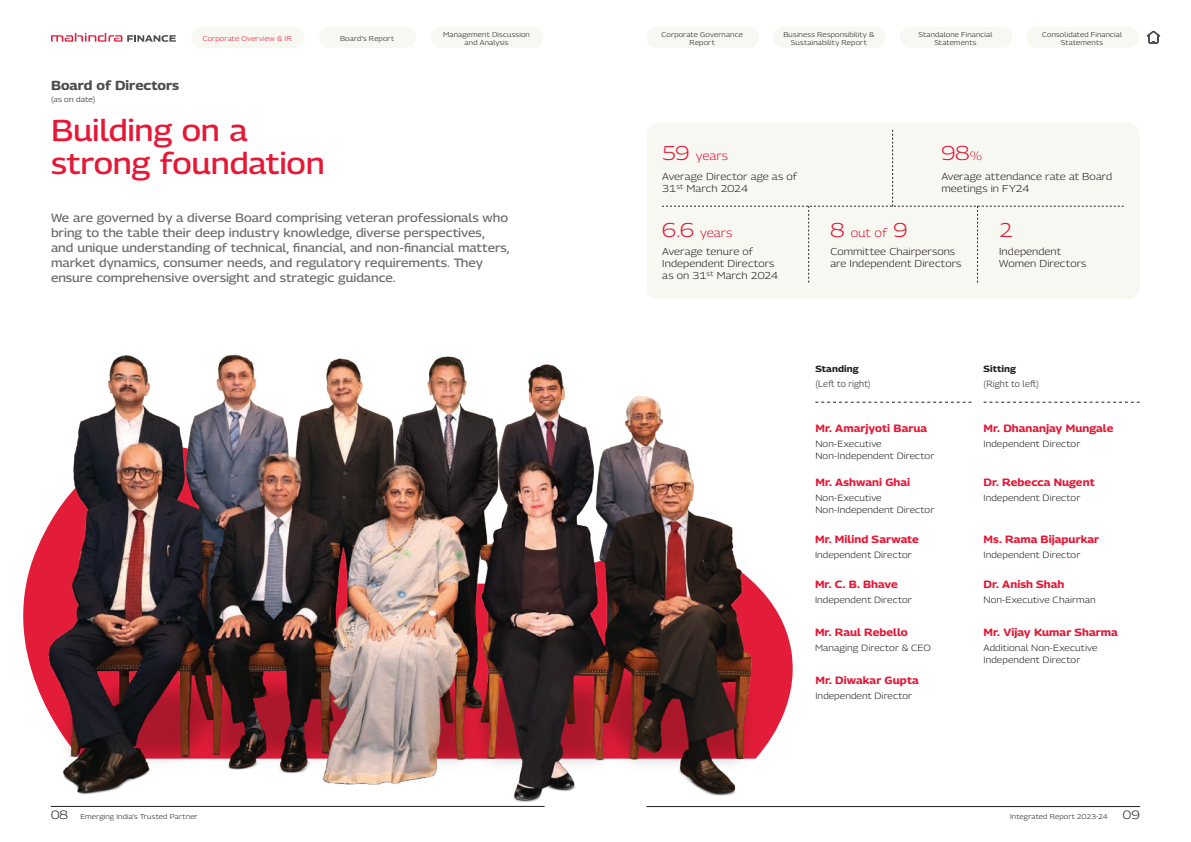
<style>
.page{position:relative;width:1191px;height:842px;background:#fff}
.page>*{position:absolute;margin:0;border:0;box-sizing:border-box;transform-origin:0 0}
.Headline__Level_1{font:500 30px/33px "Georama Semi Expanded";letter-spacing:-.01em;color:#e51836}
.Call_Out_03{font:300 20px "Georama Semi Expanded";color:#e51836}
.Chapter_Title{font:700 13px "Georama Semi Expanded";color:#4b4c4d}
.Intro_01__Quote__left_align{font:500 12px/15px "Georama Semi Expanded";letter-spacing:-.005em;color:#6c6d70}
.Call_Out_03-2{font:300 12px "Georama Semi Expanded";letter-spacing:-.005em;color:#e51836}
.t1{font:300 12px "Georama Semi Expanded";color:#231f20}
.Name{font:700 10.5px "Georama Semi Expanded";letter-spacing:.005em;color:#e51836}
.Call_Out_Copy{font:300 10px/12px "Georama Semi Expanded";color:#231f20}
.Designation{font:300 9px/12px "Georama Semi Expanded";letter-spacing:.01em;color:#231f20}
.Body_Head_05{font:9px "Georama Semi Expanded";letter-spacing:.01em;color:#57585a;scale:.9 1}
.Body_Head_02{font:700 9px "Georama Semi Expanded";letter-spacing:.015em;color:#231f20}
.Footnote__Picture_Caption__Description{font:300 7.5px "Georama Semi Expanded";letter-spacing:.01em;color:#231f20}
.t2{font:300 7px/8.4px "Georama Semi Expanded";letter-spacing:.02em;color:#231f20;text-align:center}
.t3{font:300 7px "Georama Semi Expanded";letter-spacing:.02em;color:#e51836}
.s1{font-size:20px}
.s2{font-size:12px}
</style>
<div class="page">
<svg style="left:23px;top:549px;width:770px;height:173px"></svg>
<div style="left:646px;top:123px;width:493px;height:176px;background:#f8f8f3;border-radius:12px"></div>
<svg style="left:662px;top:130px;width:461px;height:153px"></svg>
<img style="left:37px;top:354px;width:743px;height:452px">
<svg style="left:815px;top:402px;width:156px;height:1px"></svg>
<svg style="left:983px;top:402px;width:156px;height:1px"></svg>
<svg style="left:51px;top:33px;width:125px;height:9px"></svg>
<hr style="left:646px;top:806px;width:493px;height:1px;background:#231f20">
<hr style="left:51px;top:806px;width:493px;height:1px;background:#231f20">
<div style="left:192px;top:27px;width:112px;height:21px;background:#f8f8f3;border-radius:11px"></div>
<div style="left:646px;top:27px;width:113px;height:21px;background:#f8f8f3;border-radius:11px"></div>
<div style="left:319px;top:27px;width:97px;height:21px;background:#f8f8f3;border-radius:11px"></div>
<div style="left:431px;top:27px;width:112px;height:21px;background:#f8f8f3;border-radius:11px"></div>
<div style="left:900px;top:27px;width:112px;height:21px;background:#f8f8f3;border-radius:11px"></div>
<div style="left:773px;top:27px;width:112px;height:21px;background:#f8f8f3;border-radius:11px"></div>
<div style="left:1026px;top:27px;width:113px;height:21px;background:#f8f8f3;border-radius:11px"></div>
<svg style="left:1147px;top:31px;width:12px;height:12px"></svg>
<p class="t2" style="left:340px;top:34px;width:56px">Board’s Report</p>
<p class="t2" style="left:443px;top:30px;width:88px">Management Discussion and Analysis</p>
<p class="t2" style="left:918px;top:30px;width:75px">Standalone Financial<br>Statements</p>
<p class="t2" style="left:783px;top:30px;width:92px">Business Responsibility &amp;<br>Sustainability Report</p>
<p class="t2" style="left:1042px;top:30px;width:81px">Consolidated Financial<br>Statements</p>
<p class="t3" style="left:203px;top:33px;width:90px">Corporate Overview &amp; IR</p>
<p class="t2" style="left:661px;top:30px;width:83px">Corporate Governance<br>Report</p>
<p class="Chapter_Title" style="left:51px;top:76px;width:130px">Board of Directors</p>
<p class="Footnote__Picture_Caption__Description" style="left:51px;top:94px;width:46px">(as on date)</p>
<p class="Headline__Level_1" style="left:51px;top:113px;width:275px">Building on a strong foundation</p>
<p class="Intro_01__Quote__left_align" style="left:51px;top:210px;width:460px">We are governed by a diverse Board comprising veteran professionals who bring to the table their deep industry knowledge, diverse perspectives, and unique understanding of technical, financial, and non-financial matters, market dynamics, consumer needs, and regulatory requirements. They ensure comprehensive oversight and strategic guidance.</p>
<p class="Call_Out_03-2" style="left:662px;top:147px;width:67px"><span class="s1">59</span> years</p>
<p class="Call_Out_Copy" style="left:662px;top:170px;width:136px">Average Director age as of<br>31<sup>st</sup> March 2024</p>
<p class="Call_Out_03-2" style="left:662px;top:224px;width:72px"><span class="s1">6.6</span> years</p>
<p class="Call_Out_Copy" style="left:662px;top:245px;width:117px">Average tenure of<br>Independent Directors as on 31<sup>st</sup> March 2024</p>
<p class="Call_Out_03" style="left:941px;top:139px;width:42px">98<span class="s2">%</span></p>
<p class="Call_Out_Copy" style="left:941px;top:170px;width:172px">Average attendance rate at Board meetings in FY24</p>
<p class="Call_Out_03-2" style="left:830px;top:224px;width:78px"><span class="s1">8</span> out of <span class="s1">9</span></p>
<p class="Call_Out_Copy" style="left:830px;top:245px;width:133px">Committee Chairpersons are Independent Directors</p>
<p class="Call_Out_03" style="left:999px;top:215px;width:15px">2</p>
<p class="Call_Out_Copy" style="left:999px;top:245px;width:89px">Independent<br>Women Directors</p>
<p class="Body_Head_02" style="left:815px;top:362px;width:45px">Standing</p>
<p class="Body_Head_02" style="left:983px;top:362px;width:34px">Sitting</p>
<p class="Body_Head_05" style="left:815px;top:377px;width:63px">(Left to right)</p>
<p class="Body_Head_05" style="left:983px;top:377px;width:63px">(Right to left)</p>
<p class="Name" style="left:815px;top:421px;width:113px">Mr. Amarjyoti Barua</p>
<p class="Designation" style="left:815px;top:438px;width:120px">Non-Executive<br>Non-Independent Director</p>
<p class="Name" style="left:983px;top:421px;width:131px">Mr. Dhananjay Mungale</p>
<p class="Designation" style="left:983px;top:438px;width:98px">Independent Director</p>
<p class="Name" style="left:815px;top:475px;width:96px">Mr. Ashwani Ghai</p>
<p class="Designation" style="left:815px;top:492px;width:120px">Non-Executive<br>Non-Independent Director</p>
<p class="Name" style="left:983px;top:475px;width:113px">Dr. Rebecca Nugent</p>
<p class="Designation" style="left:983px;top:492px;width:98px">Independent Director</p>
<p class="Name" style="left:815px;top:532px;width:105px">Mr. Milind Sarwate</p>
<p class="Designation" style="left:815px;top:549px;width:98px">Independent Director</p>
<p class="Name" style="left:815px;top:577px;width:84px">Mr. C. B. Bhave</p>
<p class="Designation" style="left:815px;top:594px;width:98px">Independent Director</p>
<p class="Name" style="left:983px;top:532px;width:117px">Ms. Rama Bijapurkar</p>
<p class="Designation" style="left:983px;top:549px;width:98px">Independent Director</p>
<p class="Name" style="left:983px;top:577px;width:83px">Dr. Anish Shah</p>
<p class="Designation" style="left:983px;top:594px;width:114px">Non-Executive Chairman</p>
<p class="Name" style="left:815px;top:625px;width:94px">Mr. Raul Rebello</p>
<p class="Designation" style="left:815px;top:642px;width:117px">Managing Director &amp; CEO</p>
<p class="Name" style="left:983px;top:625px;width:136px">Mr. Vijay Kumar Sharma</p>
<p class="Designation" style="left:983px;top:642px;width:115px">Additional Non-Executive<br>Independent Director</p>
<p class="Name" style="left:815px;top:673px;width:105px">Mr. Diwakar Gupta</p>
<p class="Designation" style="left:815px;top:690px;width:98px">Independent Director</p>
<p class="t2" style="left:51px;top:812px;width:148px"><span class="s2">08</span> Emerging India’s Trusted Partner</p>
<p class="t2" style="left:1010px;top:812px;width:99px">Integrated Report 2023-24</p>
<p class="t1" style="left:1123px;top:806px;width:18px">09</p>
</div>
